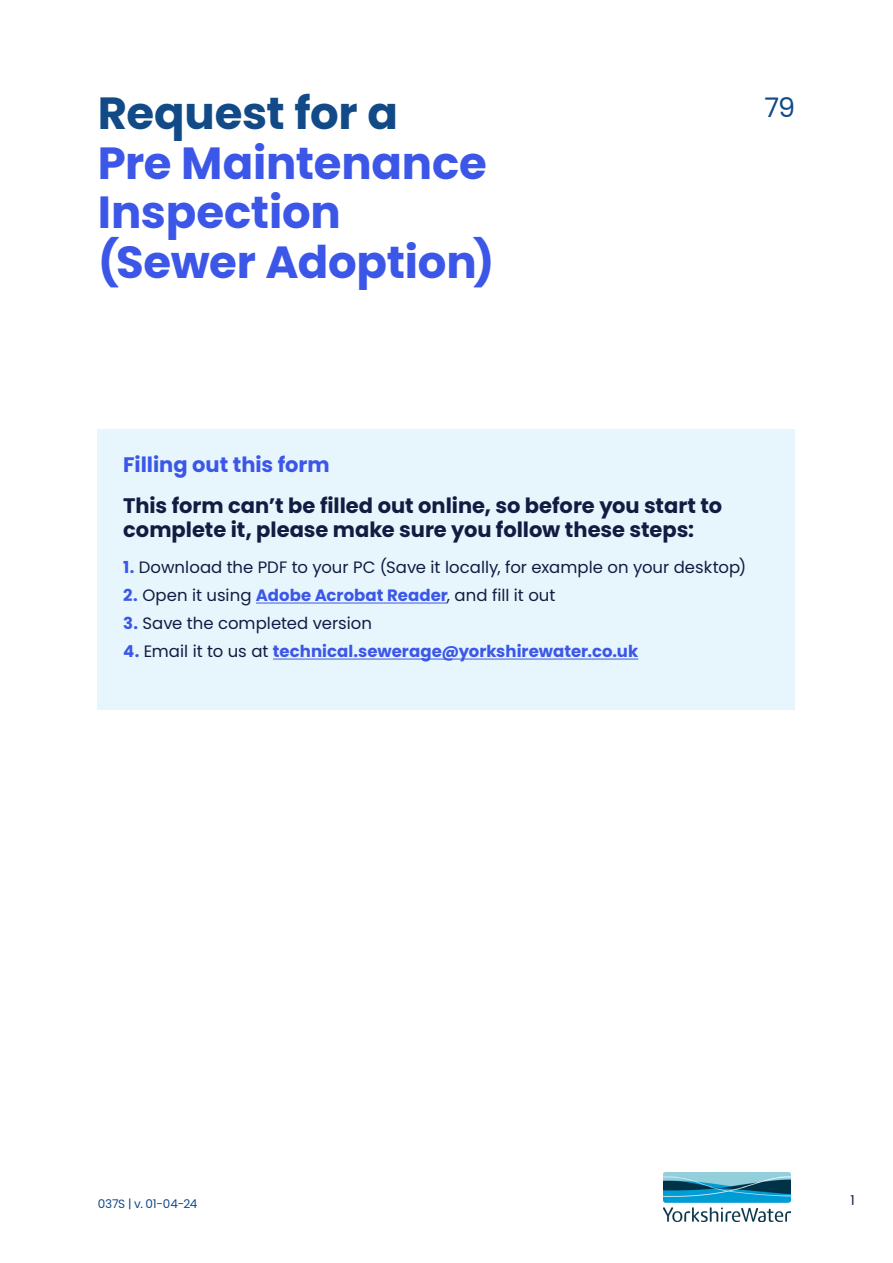
<style>
.page{position:relative;width:893px;height:1263px;background:#fff}
.page>*{position:absolute;margin:0;border:0;box-sizing:border-box;transform-origin:0 0}
.t1{font:700 45px/49.5px "Poppins";letter-spacing:-.005em;color:#3c57e8}
.t2{font:700 45px "Poppins";letter-spacing:-.005em;color:#124a87}
.t3{font:27px "Poppins";color:#124a87}
.t4{font:700 21px/24px "Poppins";color:#121c42}
.t5{font:700 21px "Poppins";color:#3c57e8}
.t6{font:16.5px "Poppins";color:#121c42}
.t7{font:700 16.5px "Poppins";color:#3c57e8}
.t8{font:13.5px "Poppins";color:#121c42}
.t9{font:12px "Poppins";letter-spacing:-.025em;color:#124a87}
.s1{font-weight:700;color:#3c57e8}
.s2{font-weight:400;color:#121c42}
</style>
<div class="page">
<img style="left:663px;top:1173px;width:127px;height:48px">
<div style="left:98px;top:429px;width:697px;height:281px;background:#e7f6fd"></div>
<hr style="left:256px;top:603px;width:191px;height:1px;background:#3c57e8">
<hr style="left:273px;top:659px;width:365px;height:1px;background:#3c57e8">
<h1 class="t2" style="left:98px;top:88px;width:302px">Request for a</h1>
<h1 class="t1" style="left:98px;top:139px;width:398px">Pre Maintenance<br>Inspection (Sewer Adoption)</h1>
<h2 class="t3" style="left:764px;top:92px;width:32px">79</h2>
<p class="t5" style="left:123px;top:452px;width:208px">Filling out this form</p>
<p class="t4" style="left:123px;top:494px;width:600px">This form can’t be filled out online, so before you start to complete it, please make sure you follow these steps:</p>
<p class="t6" style="left:123px;top:558px;width:625px"><span class="s1">1.</span> Download the PDF to your PC (Save it locally, for example on your desktop)</p>
<p class="t6" style="left:123px;top:586px;width:434px"><span class="s1">2.</span> Open it using <span class="s1">Adobe Acrobat Reader</span>, and fill it out</p>
<p class="t6" style="left:123px;top:614px;width:250px"><span class="s1">3.</span> Save the completed version</p>
<p class="t7" style="left:123px;top:642px;width:517px">4. <span class="s2">Email it to us at</span> technical.sewerage@yorkshirewater.co.uk</p>
<p class="t9" style="left:98px;top:1197px;width:101px">037S | v. 01-04-24</p>
<p class="t8" style="left:850px;top:1192px;width:6px">1</p>
</div>
